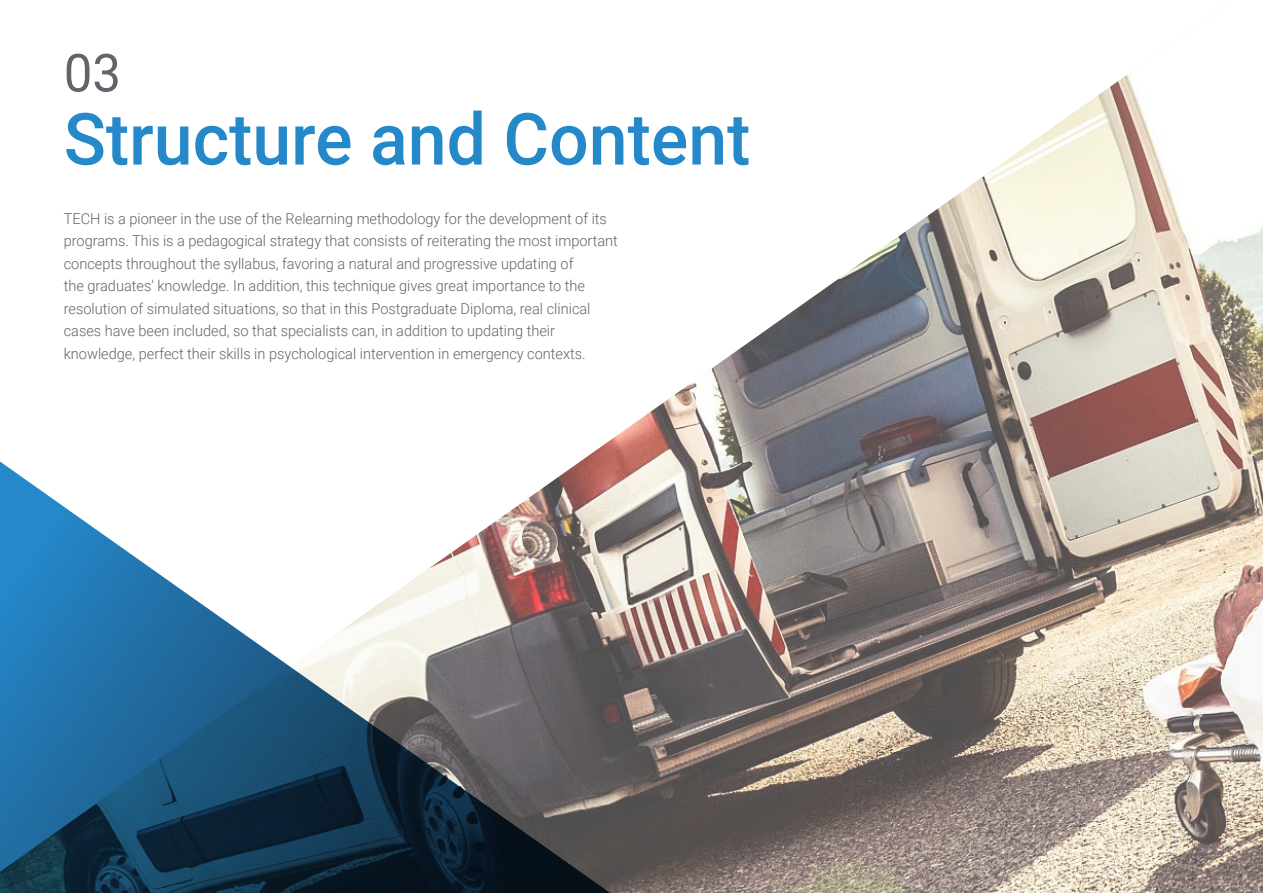
<style>
.page{position:relative;width:1263px;height:893px;background:#fff}
.page>*{position:absolute;margin:0;border:0;box-sizing:border-box;transform-origin:0 0}
.t1{font:500 72px "Roboto";color:#2488c9}
.t2{font:52.5px "Roboto";color:#61646a}
.t3{font:300 15px/22.5px "Roboto";color:#61646a}
</style>
<div class="page">
<img style="left:602px;top:74px;width:661px;height:819px">
<svg style="left:0;top:446px;width:640px;height:447px"></svg>
<h2 class="t2" style="left:64px;top:36px;width:59px">03</h2>
<h1 class="t1" style="left:64px;top:89px;width:688px">Structure and Content</h1>
<p class="t3" style="left:64px;top:207px;width:556px">TECH is a pioneer in the use of the Relearning methodology for the development of its programs. This is a pedagogical strategy that consists of reiterating the most important concepts throughout the syllabus, favoring a natural and progressive updating of<br>the graduates' knowledge. In addition, this technique gives great importance to the resolution of simulated situations, so that in this Postgraduate Diploma, real clinical cases have been included, so that specialists can, in addition to updating their knowledge, perfect their skills in psychological intervention in emergency contexts.</p>
</div>
